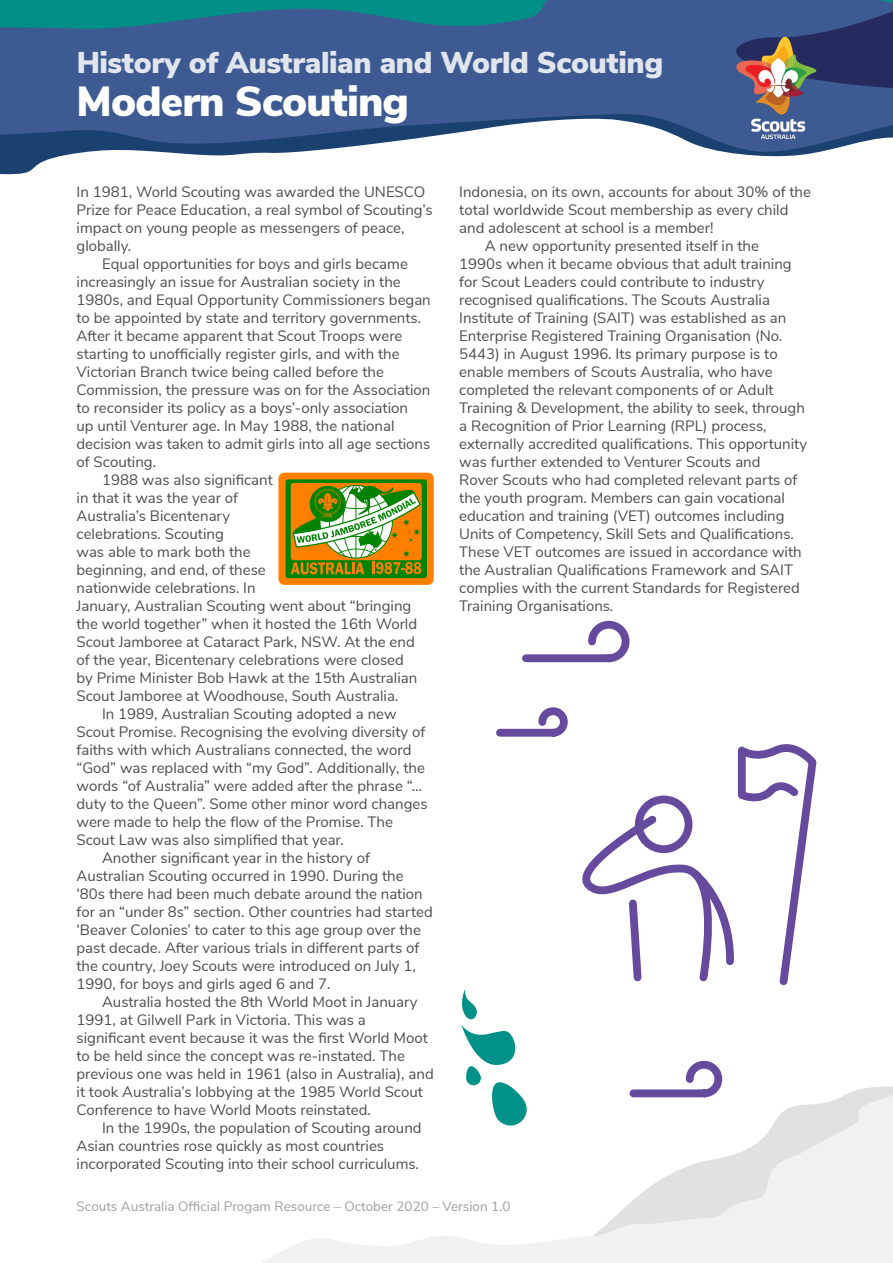
<style>
.page{position:relative;width:893px;height:1263px;background:#fff}
.page>*{position:absolute;margin:0;border:0;box-sizing:border-box;transform-origin:0 0}
.t1{font:900 42px "Nunito Sans";letter-spacing:-.02em;color:#fff}
.t2{font:900 30px "Nunito Sans";letter-spacing:-.01em;color:#fff}
.t3{font:15px "Nunito Sans";color:#4d4d4f}
.t4{font:13.5px "Nunito Sans";color:#9d9fa2}
</style>
<div class="page">
<svg style="left:263px;top:1086px;width:630px;height:177px"></svg>
<svg style="left:0;top:139px;width:875px;height:36px"></svg>
<svg style="left:626px;top:1060px;width:100px;height:41px"></svg>
<svg style="left:582px;top:744px;width:235px;height:241px"></svg>
<svg style="left:496px;top:620px;width:134px;height:117px"></svg>
<svg style="left:458px;top:989px;width:71px;height:139px"></svg>
<div style="left:278px;top:473px;width:156px;height:112px;background:#ff8000;border-radius:6px"></div>
<svg style="left:286px;top:479px;width:141px;height:99px"></svg>
<svg style="left:0;top:0;width:893px;height:139px;background:#3e628f"></svg>
<h2 class="t2" style="left:77px;top:40px;width:588px">History of Australian and World Scouting</h2>
<h1 class="t1" style="left:77px;top:71px;width:334px">Modern Scouting</h1>
<p class="t3" style="left:77px;top:180px;width:350px">In 1981, World Scouting was awarded the UNESCO</p>
<p class="t3" style="left:77px;top:198px;width:358px">Prize for Peace Education, a real symbol of Scouting’s</p>
<p class="t3" style="left:77px;top:216px;width:330px">impact on young people as messengers of peace,</p>
<p class="t3" style="left:77px;top:234px;width:56px">globally.</p>
<p class="t3" style="left:102px;top:252px;width:307px">Equal opportunities for boys and girls became</p>
<p class="t3" style="left:77px;top:270px;width:326px">increasingly an issue for Australian society in the</p>
<p class="t3" style="left:77px;top:288px;width:356px">1980s, and Equal Opportunity Commissioners began</p>
<p class="t3" style="left:77px;top:306px;width:346px">to be appointed by state and territory governments.</p>
<p class="t3" style="left:77px;top:324px;width:327px">After it became apparent that Scout Troops were</p>
<p class="t3" style="left:77px;top:342px;width:325px">starting to unofficially register girls, and with the</p>
<p class="t3" style="left:77px;top:360px;width:309px">Victorian Branch twice being called before the</p>
<p class="t3" style="left:77px;top:378px;width:355px">Commission, the pressure was on for the Association</p>
<p class="t3" style="left:77px;top:396px;width:333px">to reconsider its policy as a boys’-only association</p>
<p class="t3" style="left:77px;top:414px;width:319px">up until Venturer age. In May 1988, the national</p>
<p class="t3" style="left:77px;top:432px;width:355px">decision was taken to admit girls into all age sections</p>
<p class="t3" style="left:77px;top:450px;width:81px">of Scouting.</p>
<p class="t3" style="left:102px;top:468px;width:172px">1988 was also significant</p>
<p class="t3" style="left:77px;top:486px;width:163px">in that it was the year of</p>
<p class="t3" style="left:77px;top:504px;width:155px">Australia’s Bicentenary</p>
<p class="t3" style="left:77px;top:522px;width:149px">celebrations. Scouting</p>
<p class="t3" style="left:77px;top:540px;width:176px">was able to mark both the</p>
<p class="t3" style="left:77px;top:558px;width:191px">beginning, and end, of these</p>
<p class="t3" style="left:77px;top:576px;width:181px">nationwide celebrations. In</p>
<p class="t3" style="left:77px;top:594px;width:336px">January, Australian Scouting went about “bringing</p>
<p class="t3" style="left:77px;top:612px;width:342px">the world together” when it hosted the 16th World</p>
<p class="t3" style="left:77px;top:630px;width:340px">Scout Jamboree at Cataract Park, NSW. At the end</p>
<p class="t3" style="left:77px;top:648px;width:329px">of the year, Bicentenary celebrations were closed</p>
<p class="t3" style="left:77px;top:666px;width:342px">by Prime Minister Bob Hawk at the 15th Australian</p>
<p class="t3" style="left:77px;top:684px;width:323px">Scout Jamboree at Woodhouse, South Australia.</p>
<p class="t3" style="left:102px;top:702px;width:296px">In 1989, Australian Scouting adopted a new</p>
<p class="t3" style="left:77px;top:720px;width:350px">Scout Promise. Recognising the evolving diversity of</p>
<p class="t3" style="left:77px;top:738px;width:336px">faiths with which Australians connected, the word</p>
<p class="t3" style="left:77px;top:756px;width:350px">“God” was replaced with “my God”. Additionally, the</p>
<p class="t3" style="left:77px;top:774px;width:347px">words “of Australia” were added after the phrase “…</p>
<p class="t3" style="left:77px;top:792px;width:353px">duty to the Queen”. Some other minor word changes</p>
<p class="t3" style="left:77px;top:810px;width:318px">were made to help the flow of the Promise. The</p>
<p class="t3" style="left:77px;top:828px;width:269px">Scout Law was also simplified that year.</p>
<p class="t3" style="left:102px;top:846px;width:269px">Another significant year in the history of</p>
<p class="t3" style="left:77px;top:864px;width:329px">Australian Scouting occurred in 1990. During the</p>
<p class="t3" style="left:77px;top:882px;width:348px">‘80s there had been much debate around the nation</p>
<p class="t3" style="left:77px;top:900px;width:358px">for an “under 8s” section. Other countries had started</p>
<p class="t3" style="left:77px;top:918px;width:346px">‘Beaver Colonies’ to cater to this age group over the</p>
<p class="t3" style="left:77px;top:936px;width:344px">past decade. After various trials in different parts of</p>
<p class="t3" style="left:77px;top:954px;width:341px">the country, Joey Scouts were introduced on July 1,</p>
<p class="t3" style="left:77px;top:972px;width:256px">1990, for boys and girls aged 6 and 7.</p>
<p class="t3" style="left:102px;top:990px;width:317px">Australia hosted the 8th World Moot in January</p>
<p class="t3" style="left:77px;top:1008px;width:291px">1991, at Gilwell Park in Victoria. This was a</p>
<p class="t3" style="left:77px;top:1026px;width:353px">significant event because it was the first World Moot</p>
<p class="t3" style="left:77px;top:1044px;width:330px">to be held since the concept was re-instated. The</p>
<p class="t3" style="left:77px;top:1062px;width:359px">previous one was held in 1961 (also in Australia), and</p>
<p class="t3" style="left:77px;top:1080px;width:348px">it took Australia’s lobbying at the 1985 World Scout</p>
<p class="t3" style="left:77px;top:1098px;width:296px">Conference to have World Moots reinstated.</p>
<p class="t3" style="left:102px;top:1116px;width:321px">In the 1990s, the population of Scouting around</p>
<p class="t3" style="left:77px;top:1134px;width:309px">Asian countries rose quickly as most countries</p>
<p class="t3" style="left:77px;top:1152px;width:344px">incorporated Scouting into their school curriculums.</p>
<p class="t3" style="left:459px;top:180px;width:353px">Indonesia, on its own, accounts for about 30% of the</p>
<p class="t3" style="left:459px;top:198px;width:331px">total worldwide Scout membership as every child</p>
<p class="t3" style="left:459px;top:216px;width:256px">and adolescent at school is a member!</p>
<p class="t3" style="left:485px;top:234px;width:276px">A new opportunity presented itself in the</p>
<p class="t3" style="left:459px;top:252px;width:334px">1990s when it became obvious that adult training</p>
<p class="t3" style="left:459px;top:270px;width:307px">for Scout Leaders could contribute to industry</p>
<p class="t3" style="left:459px;top:288px;width:312px">recognised qualifications. The Scouts Australia</p>
<p class="t3" style="left:459px;top:306px;width:328px">Institute of Training (SAIT) was established as an</p>
<p class="t3" style="left:459px;top:324px;width:325px">Enterprise Registered Training Organisation (No.</p>
<p class="t3" style="left:459px;top:342px;width:320px">5443) in August 1996. Its primary purpose is to</p>
<p class="t3" style="left:459px;top:360px;width:315px">enable members of Scouts Australia, who have</p>
<p class="t3" style="left:459px;top:378px;width:316px">completed the relevant components of or Adult</p>
<p class="t3" style="left:459px;top:396px;width:347px">Training &amp; Development, the ability to seek, through</p>
<p class="t3" style="left:459px;top:414px;width:309px">a Recognition of Prior Learning (RPL) process,</p>
<p class="t3" style="left:459px;top:432px;width:349px">externally accredited qualifications. This opportunity</p>
<p class="t3" style="left:459px;top:450px;width:303px">was further extended to Venturer Scouts and</p>
<p class="t3" style="left:459px;top:468px;width:340px">Rover Scouts who had completed relevant parts of</p>
<p class="t3" style="left:459px;top:486px;width:327px">the youth program. Members can gain vocational</p>
<p class="t3" style="left:459px;top:504px;width:327px">education and training (VET) outcomes including</p>
<p class="t3" style="left:459px;top:522px;width:336px">Units of Competency, Skill Sets and Qualifications.</p>
<p class="t3" style="left:459px;top:540px;width:344px">These VET outcomes are issued in accordance with</p>
<p class="t3" style="left:459px;top:558px;width:335px">the Australian Qualifications Framework and SAIT</p>
<p class="t3" style="left:459px;top:576px;width:342px">complies with the current Standards for Registered</p>
<p class="t3" style="left:459px;top:594px;width:156px">Training Organisations.</p>
<p class="t4" style="left:77px;top:1196px;width:435px">Scouts Australia Official Progam Resource – October 2020 – Version 1.0</p>
</div>
